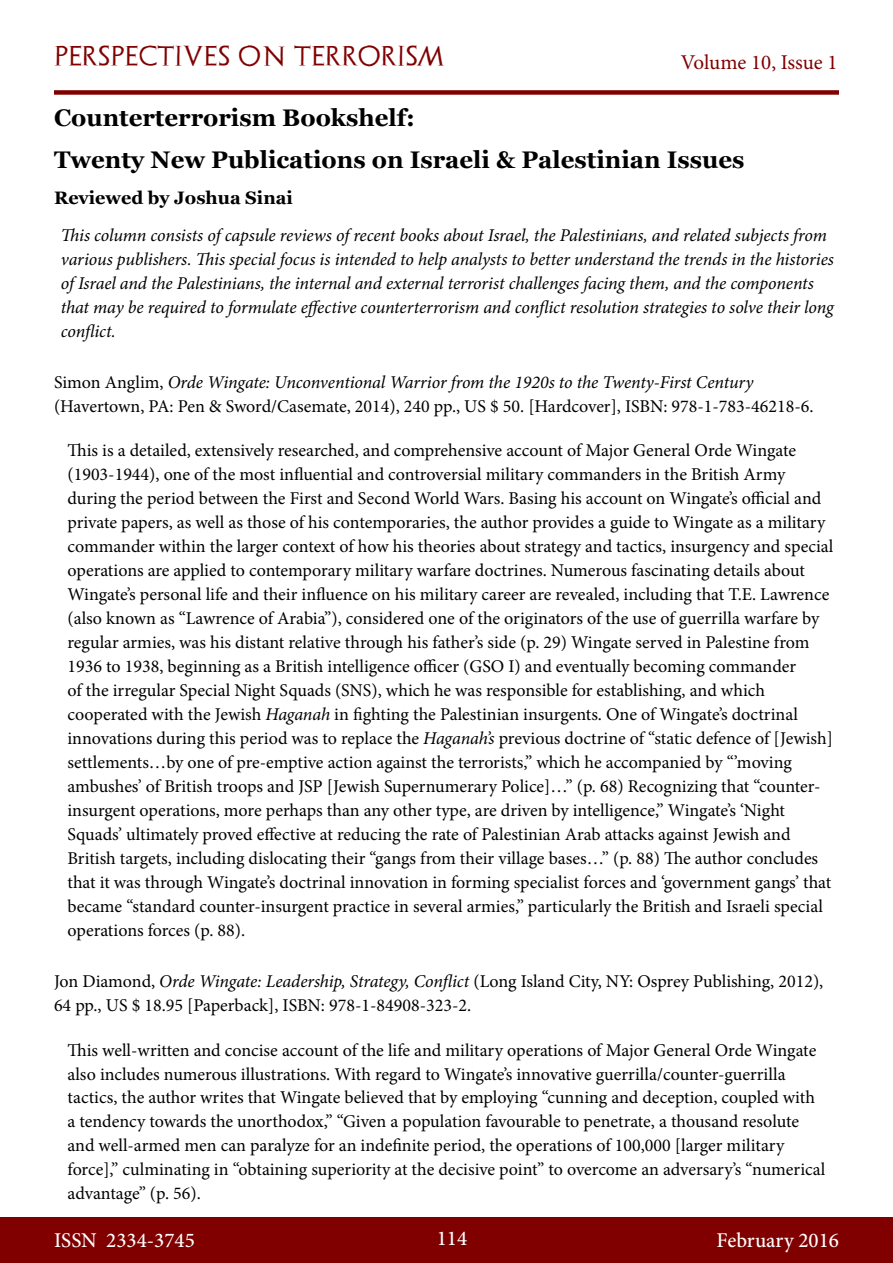
<style>
.page{position:relative;width:893px;height:1263px;background:#fff}
.page>*{position:absolute;margin:0;border:0;box-sizing:border-box;transform-origin:0 0}
.t1{font:700 24px/42.3px "Georgia";color:#000}
.t2{font:500 21px "Minion Pro";color:#fff}
.t3{font:21px "Archeologicaps";letter-spacing:.045em;color:#800000}
.t4{font:21px "Minion Pro";letter-spacing:-.005em;color:#800000}
.t5{font:18px/24px "Minion Pro";color:#000}
.t6{font:italic 18px/24px "Minion Pro";letter-spacing:-.01em;color:#000}
.t7{font:700 18px "Georgia";color:#000}
.s1{font-style:italic}
</style>
<div class="page">
<div style="left:0;top:1217px;width:893px;height:46px;background:#800000"></div>
<div style="left:54px;top:90px;width:785px;height:5px;background:#800000"></div>
<p class="t3" style="left:54px;top:43px;width:392px">PERSPECTIVES ON TERRORISM</p>
<p class="t4" style="left:681px;top:48px;width:158px">Volume 10, Issue 1</p>
<h1 class="t1" style="left:54px;top:95px;width:692px">Counterterrorism Bookshelf:<br>Twenty New Publications on Israeli &amp; Palestinian Issues</h1>
<p class="t7" style="left:54px;top:184px;width:240px">Reviewed by Joshua Sinai</p>
<p class="t6" style="left:61px;top:223px;width:774px">This column consists of capsule reviews of recent books about Israel, the Palestinians, and related subjects from various publishers. This special focus is intended to help analysts to better understand the trends in the histories of Israel and the Palestinians, the internal and external terrorist challenges facing them, and the components that may be required to formulate effective counterterrorism and conflict resolution strategies to solve their long conflict.</p>
<p class="t5" style="left:54px;top:370px;width:761px">Simon Anglim, <span class="s1">Orde Wingate: Unconventional Warrior from the 1920s to the Twenty-First Century </span>(Havertown, PA: Pen &amp; Sword/Casemate, 2014), 240 pp., US $ 50. [Hardcover], ISBN: 978-1-783-46218-6.</p>
<p class="t5" style="left:68px;top:439px;width:767px">This is a detailed, extensively researched, and comprehensive account of Major General Orde Wingate (1903-1944), one of the most influential and controversial military commanders in the British Army during the period between the First and Second World Wars. Basing his account on Wingate’s official and private papers, as well as those of his contemporaries, the author provides a guide to Wingate as a military commander within the larger context of how his theories about strategy and tactics, insurgency and special operations are applied to contemporary military warfare doctrines. Numerous fascinating details about Wingate’s personal life and their influence on his military career are revealed, including that T.E. Lawrence (also known as “Lawrence of Arabia”), considered one of the originators of the use of guerrilla warfare by regular armies, was his distant relative through his father’s side (p. 29) Wingate served in Palestine from 1936 to 1938, beginning as a British intelligence officer (GSO I) and eventually becoming commander<br>of the irregular Special Night Squads (SNS), which he was responsible for establishing, and which cooperated with the Jewish <span class="s1">Haganah</span> in fighting the Palestinian insurgents. One of Wingate’s doctrinal innovations during this period was to replace the <span class="s1">Haganah’s</span> previous doctrine of “static defence of [Jewish] settlements…by one of pre-emptive action against the terrorists,” which he accompanied by “’moving ambushes’ of British troops and JSP [Jewish Supernumerary Police]…” (p. 68) Recognizing that “counter&shy;insurgent operations, more perhaps than any other type, are driven by intelligence,” Wingate’s ‘Night Squads’ ultimately proved effective at reducing the rate of Palestinian Arab attacks against Jewish and British targets, including dislocating their “gangs from their village bases…” (p. 88) The author concludes that it was through Wingate’s doctrinal innovation in forming specialist forces and ‘government gangs’ that became “standard counter-insurgent practice in several armies,” particularly the British and Israeli special operations forces (p. 88).</p>
<p class="t5" style="left:54px;top:969px;width:771px">Jon Diamond, <span class="s1">Orde Wingate: Leadership, Strategy, Conflict</span> (Long Island City, NY: Osprey Publishing, 2012),<br>64 pp., US $ 18.95 [Paperback], ISBN: 978-1-84908-323-2.</p>
<p class="t5" style="left:68px;top:1038px;width:759px">This well-written and concise account of the life and military operations of Major General Orde Wingate also includes numerous illustrations. With regard to Wingate’s innovative guerrilla/counter-guerrilla tactics, the author writes that Wingate believed that by employing “cunning and deception, coupled with a tendency towards the unorthodox,” “Given a population favourable to penetrate, a thousand resolute and well-armed men can paralyze for an indefinite period, the operations of 100,000 [larger military force],” culminating in “obtaining superiority at the decisive point” to overcome an adversary’s “numerical advantage” (p. 56).</p>
<p class="t2" style="left:54px;top:1226px;width:142px">ISSN 2334-3745</p>
<p class="t2" style="left:437px;top:1224px;width:32px">114</p>
<p class="t2" style="left:717px;top:1226px;width:124px">February 2016</p>
</div>
